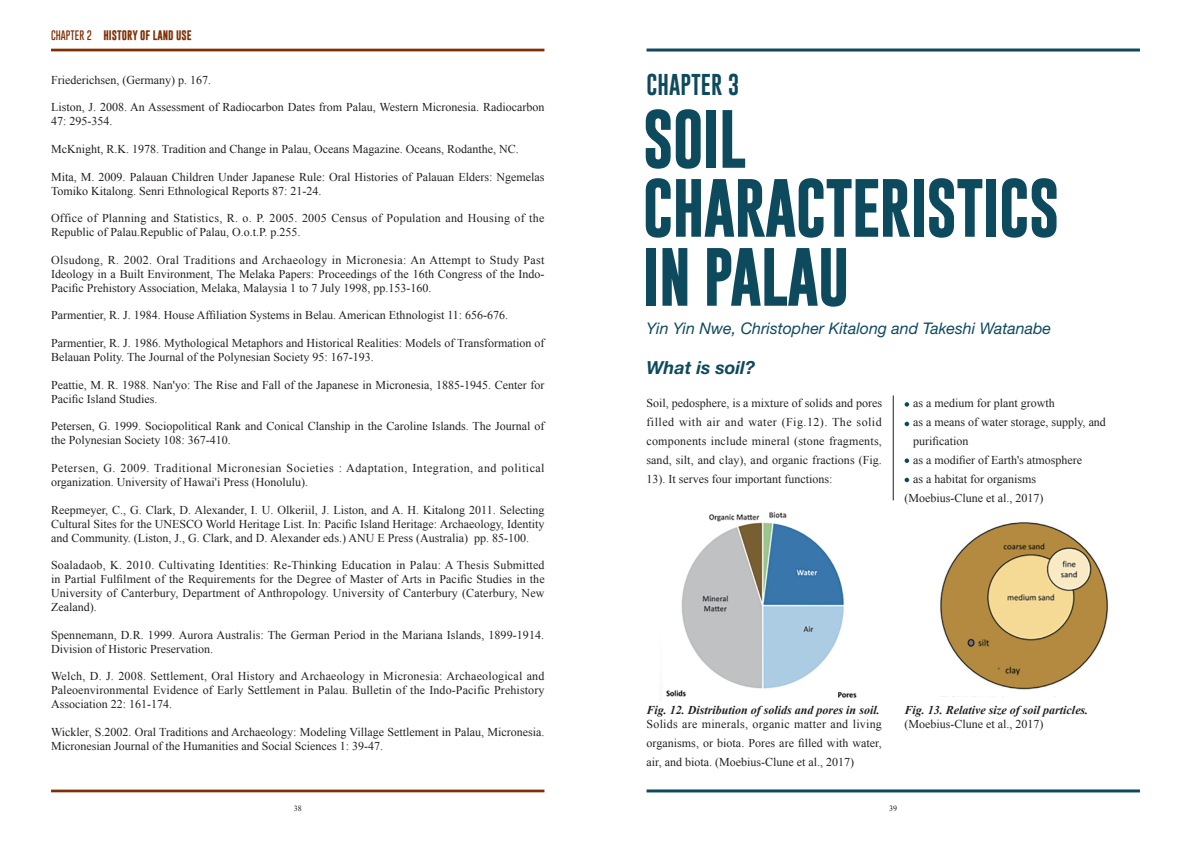
<style>
.page{position:relative;width:1191px;height:842px;background:#fff}
.page>*{position:absolute;margin:0;border:0;box-sizing:border-box;transform-origin:0 0}
.t1{font:700 59px/69px "Gobold";letter-spacing:-.02em;color:#0e4a5d}
.t2{font:22px "Gobold";color:#0e4a5d}
.t3{font:italic 700 18px "Helvetica Neue LT Std";color:#0e4a5d}
.t4{font:italic 16px "Helvetica Neue LT Std";color:#0e4a5d}
.t5{font:12px/14px "Times New Roman";color:#231f20}
.t6{font:12px/14px "Times New Roman";letter-spacing:.04em;color:#231f20}
.t7{font:12px/14px "Times New Roman";letter-spacing:.02em;color:#231f20}
.t8{font:italic 700 12px "Times New Roman";color:#231f20}
.t9{font:700 10px "Gobold";color:#802e05}
.t10{font:8px "Times New Roman";color:#231f20}
.s1{font-weight:100}
</style>
<div class="page">
<hr style="left:646px;top:789px;width:494px;height:3px;background:#0e4a5d">
<hr style="left:646px;top:49px;width:494px;height:3px;background:#0e4a5d">
<hr style="left:51px;top:790px;width:493px;height:2px;background:#802e05">
<hr style="left:51px;top:49px;width:493px;height:2px;background:#802e05">
<hr style="left:893px;top:395px;width:1px;height:105px;background:#231f20">
<svg style="left:904px;top:402px;width:5px;height:5px"></svg>
<svg style="left:904px;top:422px;width:5px;height:4px"></svg>
<svg style="left:904px;top:458px;width:5px;height:5px"></svg>
<svg style="left:904px;top:478px;width:5px;height:4px"></svg>
<img style="left:940px;top:522px;width:169px;height:168px">
<img style="left:666px;top:512px;width:191px;height:187px">
<p class="t9" style="left:51px;top:29px;width:142px"><span class="s1">CHAPTER 2</span> HISTORY OF LAND USE</p>
<p class="t5" style="left:51px;top:72px;width:161px">Friederichsen, (Germany) p. 167.</p>
<p class="t5" style="left:51px;top:100px;width:495px">Liston, J. 2008. An Assessment of Radiocarbon Dates from Palau, Western Micronesia. Radiocarbon<br>47: 295-354.</p>
<p class="t5" style="left:51px;top:142px;width:469px">McKnight, R.K. 1978. Tradition and Change in Palau, Oceans Magazine. Oceans, Rodanthe, NC.</p>
<p class="t5" style="left:51px;top:169px;width:495px">Mita, M. 2009. Palauan Children Under Japanese Rule: Oral Histories of Palauan Elders: Ngemelas<br>Tomiko Kitalong. Senri Ethnological Reports 87: 21-24.</p>
<p class="t7" style="left:51px;top:211px;width:495px">Office of Planning and Statistics, R. o. P. 2005. 2005 Census of Population and Housing of the<br>Republic of Palau.Republic of Palau, O.o.t.P. p.255.</p>
<p class="t5" style="left:51px;top:253px;width:495px;text-align:justify">Olsudong, R. 2002. Oral Traditions and Archaeology in Micronesia: An Attempt to Study Past Ideology in a Built Environment, The Melaka Papers: Proceedings of the 16th Congress of the Indo-Pacific Prehistory Association, Melaka, Malaysia 1 to 7 July 1998, pp.153-160.</p>
<p class="t5" style="left:51px;top:308px;width:459px">Parmentier, R. J. 1984. House Affiliation Systems in Belau. American Ethnologist 11: 656-676.</p>
<p class="t5" style="left:51px;top:336px;width:495px">Parmentier, R. J. 1986. Mythological Metaphors and Historical Realities: Models of Transformation of<br>Belauan Polity. The Journal of the Polynesian Society 95: 167-193.</p>
<p class="t5" style="left:51px;top:377px;width:495px">Peattie, M. R. 1988. Nan'yo: The Rise and Fall of the Japanese in Micronesia, 1885-1945. Center for<br>Pacific Island Studies.</p>
<p class="t5" style="left:51px;top:419px;width:495px">Petersen, G. 1999. Sociopolitical Rank and Conical Clanship in the Caroline Islands. The Journal of the Polynesian Society 108: 367-410.</p>
<p class="t6" style="left:51px;top:461px;width:495px">Petersen, G. 2009. Traditional Micronesian Societies : Adaptation, Integration, and political organization. University of Hawai'i Press (Honolulu).</p>
<p class="t5" style="left:51px;top:502px;width:495px;text-align:justify">Reepmeyer, C., G. Clark, D. Alexander, I. U. Olkeriil, J. Liston, and A. H. Kitalong 2011. Selecting Cultural Sites for the UNESCO World Heritage List. In: Pacific Island Heritage: Archaeology, Identity and Community. (Liston, J., G. Clark, and D. Alexander eds.) ANU E Press (Australia) pp. 85-100.</p>
<p class="t5" style="left:51px;top:558px;width:495px;text-align:justify">Soaladaob, K. 2010. Cultivating Identities: Re-Thinking Education in Palau: A Thesis Submitted in Partial Fulfilment of the Requirements for the Degree of Master of Arts in Pacific Studies in the University of Canterbury, Department of Anthropology. University of Canterbury (Caterbury, New Zealand).</p>
<p class="t5" style="left:51px;top:627px;width:494px">Spennemann, D.R. 1999. Aurora Australis: The German Period in the Mariana Islands, 1899-1914.<br>Division of Historic Preservation.</p>
<p class="t5" style="left:51px;top:669px;width:495px;text-align:justify">Welch, D. J. 2008. Settlement, Oral History and Archaeology in Micronesia: Archaeological and Paleoenvironmental Evidence of Early Settlement in Palau. Bulletin of the Indo-Pacific Prehistory Association 22: 161-174.</p>
<p class="t5" style="left:51px;top:725px;width:495px">Wickler, S.2002. Oral Traditions and Archaeology: Modeling Village Settlement in Palau, Micronesia.<br>Micronesian Journal of the Humanities and Social Sciences 1: 39-47.</p>
<h2 class="t2" style="left:646px;top:71px;width:94px">CHAPTER 3</h2>
<h1 class="t1" style="left:642px;top:105px;width:419px">SOIL<br>CHARACTERISTICS<br>IN PALAU</h1>
<h3 class="t4" style="left:646px;top:319px;width:406px">Yin Yin Nwe, Christopher Kitalong and Takeshi Watanabe</h3>
<h3 class="t3" style="left:646px;top:356px;width:110px">What is soil?</h3>
<p class="t5" style="left:646px;top:393px;width:237px;line-height:19px;text-align:justify">Soil, pedosphere, is a mixture of solids and pores filled with air and water (Fig.12). The solid components include mineral (stone fragments, sand, silt, and clay), and organic fractions (Fig.<br>13). It serves four important functions:</p>
<p class="t5" style="left:913px;top:396px;width:143px">as a medium for plant growth</p>
<p class="t5" style="left:913px;top:415px;width:194px">as a means of water storage, supply, and</p>
<p class="t5" style="left:913px;top:434px;width:57px">purification</p>
<p class="t5" style="left:913px;top:453px;width:171px">as a modifier of Earth's atmosphere</p>
<p class="t5" style="left:913px;top:472px;width:125px">as a habitat for organisms</p>
<p class="t5" style="left:904px;top:491px;width:140px">(Moebius-Clune et al., 2017)</p>
<p class="t8" style="left:646px;top:702px;width:235px">Fig. 12. Distribution of solids and pores in soil.</p>
<p class="t5" style="left:646px;top:714px;width:237px;line-height:19px;text-align:justify">Solids are minerals, organic matter and living organisms, or biota. Pores are filled with water, air, and biota. (Moebius-Clune et al., 2017)</p>
<p class="t8" style="left:904px;top:702px;width:185px">Fig. 13. Relative size of soil particles.</p>
<p class="t5" style="left:904px;top:717px;width:140px">(Moebius-Clune et al., 2017)</p>
<p class="t10" style="left:294px;top:803px;width:9px">38</p>
<p class="t10" style="left:889px;top:803px;width:9px">39</p>
</div>
